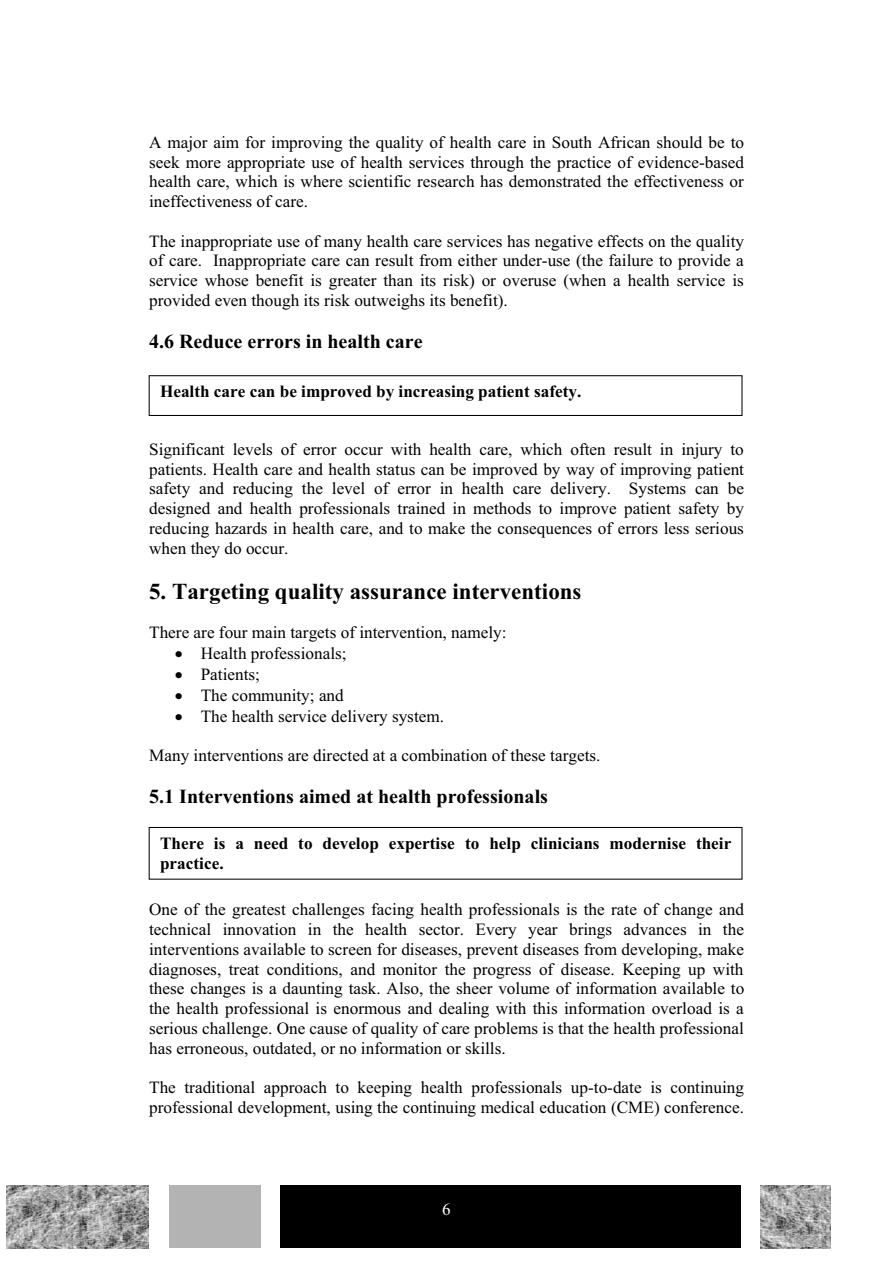
<style>
.page{position:relative;width:893px;height:1263px;background:#fff}
.page>*{position:absolute;margin:0;border:0;box-sizing:border-box;transform-origin:0 0}
.t1{font:700 22.95px "Times New Roman";color:#000}
.t2{font:700 19.95px "Times New Roman";color:#000}
.t3{font:17.1px/19.8px "Times New Roman";color:#000;text-align:justify}
.t4{font:700 17.1px/19.8px "Times New Roman";color:#000}
.t5{font:17.1px "Times New Roman";color:#fff}
</style>
<div class="page">
<svg style="left:7px;top:1185px;width:142px;height:63px"></svg>
<div style="left:169px;top:1185px;width:91px;height:63px;background:#b3b3b3"></div>
<div style="left:280px;top:1185px;width:460px;height:63px;background:#000"></div>
<svg style="left:760px;top:1185px;width:70px;height:63px"></svg>
<div style="left:149px;top:375px;width:593px;height:41px;border:1px solid #000"></div>
<div style="left:149px;top:827px;width:593px;height:53px;border:1px solid #000"></div>
<p class="t3" style="left:149px;top:134px;width:596px">A major aim for improving the quality of health care in South African should be to seek more appropriate use of health services through the practice of evidence-based health care, which is where scientific research has demonstrated the effectiveness or ineffectiveness of care.</p>
<p class="t3" style="left:149px;top:233px;width:596px">The inappropriate use of many health care services has negative effects on the quality of care. Inappropriate care can result from either under-use (the failure to provide a service whose benefit is greater than its risk) or overuse (when a health service is provided even though its risk outweighs its benefit).</p>
<p class="t2" style="left:149px;top:335px;width:275px">4.6 Reduce errors in health care</p>
<p class="t4" style="left:160px;top:384px;width:423px">Health care can be improved by increasing patient safety.</p>
<p class="t3" style="left:149px;top:441px;width:596px">Significant levels of error occur with health care, which often result in injury to patients. Health care and health status can be improved by way of improving patient safety and reducing the level of error in health care delivery. Systems can be designed and health professionals trained in methods to improve patient safety by reducing hazards in health care, and to make the consequences of errors less serious when they do occur.</p>
<h1 class="t1" style="left:149px;top:583px;width:434px">5. Targeting quality assurance interventions</h1>
<p class="t3" style="left:201px;top:623px;width:307px;line-height:21px;text-align:left;text-indent:-52px">There are four main targets of intervention, namely:<br>Health professionals;<br>Patients;<br>The community; and<br>The health service delivery system.</p>
<p class="t3" style="left:149px;top:747px;width:453px">Many interventions are directed at a combination of these targets.</p>
<p class="t2" style="left:149px;top:790px;width:400px">5.1 Interventions aimed at health professionals</p>
<p class="t4" style="left:160px;top:835px;width:572px">There is a need to develop expertise to help clinicians modernise their practice.</p>
<p class="t3" style="left:149px;top:901px;width:596px">One of the greatest challenges facing health professionals is the rate of change and technical innovation in the health sector. Every year brings advances in the interventions available to screen for diseases, prevent diseases from developing, make diagnoses, treat conditions, and monitor the progress of disease. Keeping up with these changes is a daunting task. Also, the sheer volume of information available to the health professional is enormous and dealing with this information overload is a serious challenge. One cause of quality of care problems is that the health professional has erroneous, outdated, or no information or skills.</p>
<p class="t3" style="left:149px;top:1079px;width:596px">The traditional approach to keeping health professionals up-to-date is continuing professional development, using the continuing medical education (CME) conference.</p>
<p class="t5" style="left:442px;top:1200px;width:10px">6</p>
</div>
